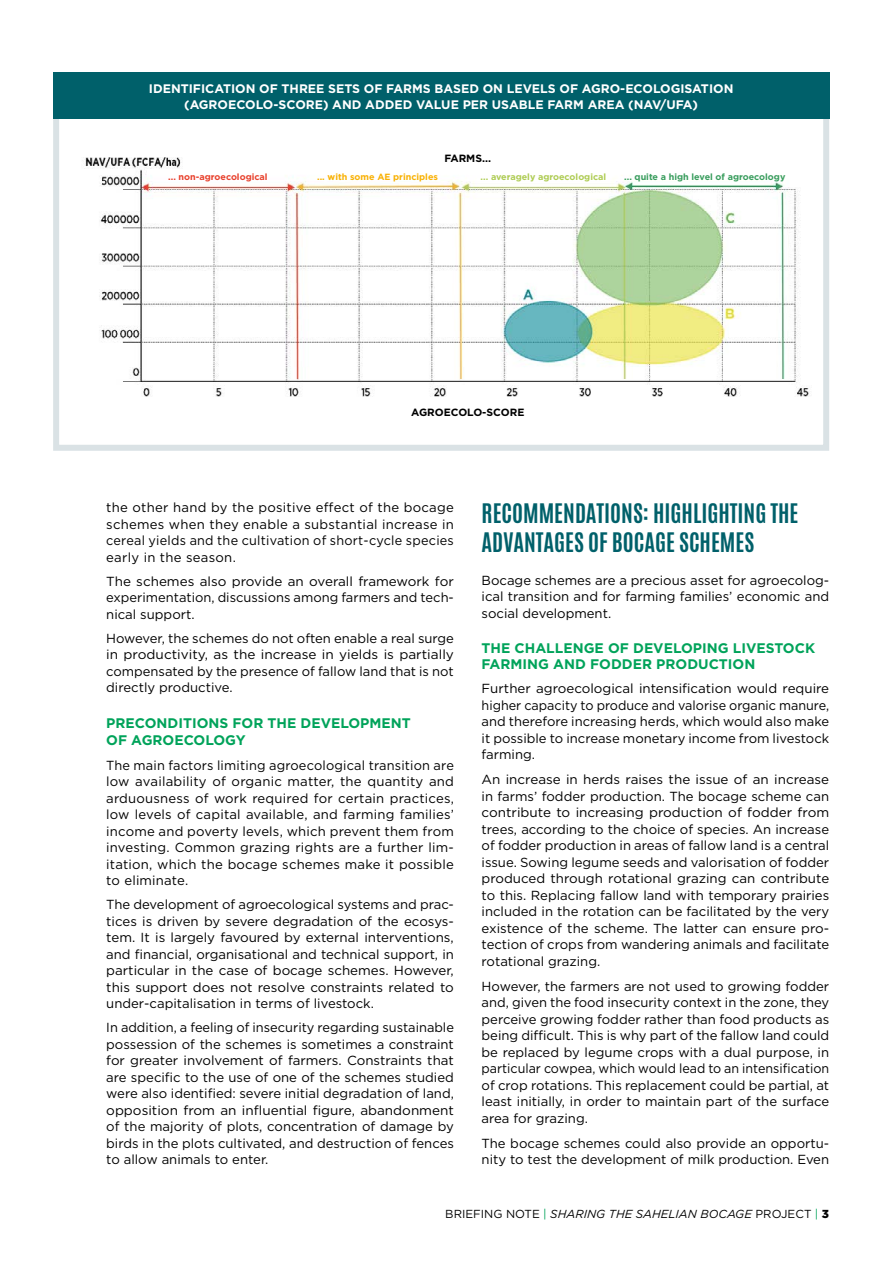
<style>
.page{position:relative;width:893px;height:1263px;background:#fff}
.page>*{position:absolute;margin:0;border:0;box-sizing:border-box;transform-origin:0 0}
.t1{font:700 22.5px/28.8px "Antonio";color:#00606a}
.t2{font:700 13.8px/16.8px "Gotham";color:#00a35a}
.t3{font:13.2px/16.5px "Gotham";color:#000;text-align:justify}
.t4{font:700 12.3px/15.8px "Gotham";color:#fff;text-align:center}
.t5{font:italic 11.7px "Gotham";color:#000}
.t6{font:11.7px "Gotham";color:#000}
.t7{font:700 10.5px "Gotham";color:#000}
.t8{font:700 9px "Gotham";color:#399d5d}
.t9{font:700 9px "Gotham";color:#aecc53}
.t10{font:700 9px "Gotham";color:#f9b104}
.t11{font:700 9px "Gotham";color:#e8412c}
.s1{color:#00a35a}
.s2{font-style:normal}
.s3{font-style:normal;color:#00a35a}
.s4{font-weight:900;font-style:normal}
</style>
<div class="page">
<div style="left:53px;top:72px;width:776px;height:379px;border:6px solid #dae2e5"></div>
<div style="left:53px;top:72px;width:776px;height:47px;background:#00606a"></div>
<img style="left:85px;top:157px;width:724px;height:240px">
<p class="t4" style="left:149px;top:80px;width:586px">IDENTIFICATION OF THREE SETS OF FARMS BASED ON LEVELS OF AGRO-ECOLOGISATION (AGROECOLO-SCORE) AND ADDED VALUE PER USABLE FARM AREA (NAV/UFA)</p>
<p class="t7" style="left:444px;top:151px;width:48px">FARMS...</p>
<p class="t11" style="left:168px;top:171px;width:101px">... non-agroecological</p>
<p class="t10" style="left:317px;top:171px;width:122px">... with some AE principles</p>
<p class="t9" style="left:481px;top:171px;width:127px">... averagely agroecological</p>
<p class="t8" style="left:624px;top:171px;width:163px">... quite a high level of agroecology</p>
<p class="t7" style="left:411px;top:405px;width:115px">AGROECOLO-SCORE</p>
<p class="t3" style="left:106px;top:499px;width:349px">the other hand by the positive effect of the bocage schemes when they enable a substantial increase in cereal yields and the cultivation of short-cycle species early in the season.</p>
<p class="t3" style="left:106px;top:572px;width:349px">The schemes also provide an overall framework for experimentation, discussions among farmers and tech&shy;nical support.</p>
<p class="t3" style="left:106px;top:629px;width:349px">However, the schemes do not often enable a real surge in productivity, as the increase in yields is partially compensated by the presence of fallow land that is not directly productive.</p>
<p class="t2" style="left:106px;top:714px;width:306px">PRECONDITIONS FOR THE DEVELOPMENT<br>OF AGROECOLOGY</p>
<p class="t3" style="left:106px;top:756px;width:349px">The main factors limiting agroecological transition are low availability of organic matter, the quantity and arduousness of work required for certain practices, low levels of capital available, and farming families’ income and poverty levels, which prevent them from investing. Common grazing rights are a further lim&shy;itation, which the bocage schemes make it possible to eliminate.</p>
<p class="t3" style="left:106px;top:896px;width:349px">The development of agroecological systems and prac&shy;tices is driven by severe degradation of the ecosys&shy;tem. It is largely favoured by external interventions, and financial, organisational and technical support, in particular in the case of bocage schemes. However, this support does not resolve constraints related to under-capitalisation in terms of livestock.</p>
<p class="t3" style="left:106px;top:1019px;width:349px">In addition, a feeling of insecurity regarding sustainable possession of the schemes is sometimes a constraint for greater involvement of farmers. Constraints that are specific to the use of one of the schemes studied were also identified: severe initial degradation of land, opposition from an influential figure, abandonment of the majority of plots, concentration of damage by birds in the plots cultivated, and destruction of fences to allow animals to enter.</p>
<h1 class="t1" style="left:482px;top:500px;width:318px">RECOMMENDATIONS: HIGHLIGHTING THE<br>ADVANTAGES OF BOCAGE SCHEMES</h1>
<p class="t3" style="left:482px;top:571px;width:349px">Bocage schemes are a precious asset for agroecolog&shy;ical transition and for farming families’ economic and social development.</p>
<p class="t2" style="left:482px;top:639px;width:335px">THE CHALLENGE OF DEVELOPING LIVESTOCK<br>FARMING AND FODDER PRODUCTION</p>
<p class="t3" style="left:482px;top:680px;width:349px">Further agroecological intensification would require higher capacity to produce and valorise organic manure, and therefore increasing herds, which would also make it possible to increase monetary income from livestock farming.</p>
<p class="t3" style="left:482px;top:771px;width:349px">An increase in herds raises the issue of an increase in farms’ fodder production. The bocage scheme can contribute to increasing production of fodder from trees, according to the choice of species. An increase of fodder production in areas of fallow land is a central issue. Sowing legume seeds and valorisation of fodder produced through rotational grazing can contribute to this. Replacing fallow land with temporary prairies included in the rotation can be facilitated by the very existence of the scheme. The latter can ensure pro&shy;tection of crops from wandering animals and facilitate rotational grazing.</p>
<p class="t3" style="left:482px;top:978px;width:349px">However, the farmers are not used to growing fodder and, given the food insecurity context in the zone, they perceive growing fodder rather than food products as being difficult. This is why part of the fallow land could be replaced by legume crops with a dual purpose, in particular cowpea, which would lead to an intensification of crop rotations. This replacement could be partial, at least initially, in order to maintain part of the surface area for grazing.</p>
<p class="t3" style="left:482px;top:1135px;width:349px">The bocage schemes could also provide an opportu&shy;nity to test the development of milk production. Even</p>
<p class="t6" style="left:432px;top:1205px;width:381px">NOTE DE SY THÈSE <span class="s1">|</span> PROJET BOCAGE S HÉLIEN EN ARTAGE</p>
<p class="t5" style="left:445px;top:1206px;width:385px"><span class="s2">BRIEFING NOTE</span> <span class="s3">|</span> SHARING THE SAHELIAN BOCAGE <span class="s2">PROJECT</span> <span class="s3">|</span> <span class="s4">3</span></p>
</div>
